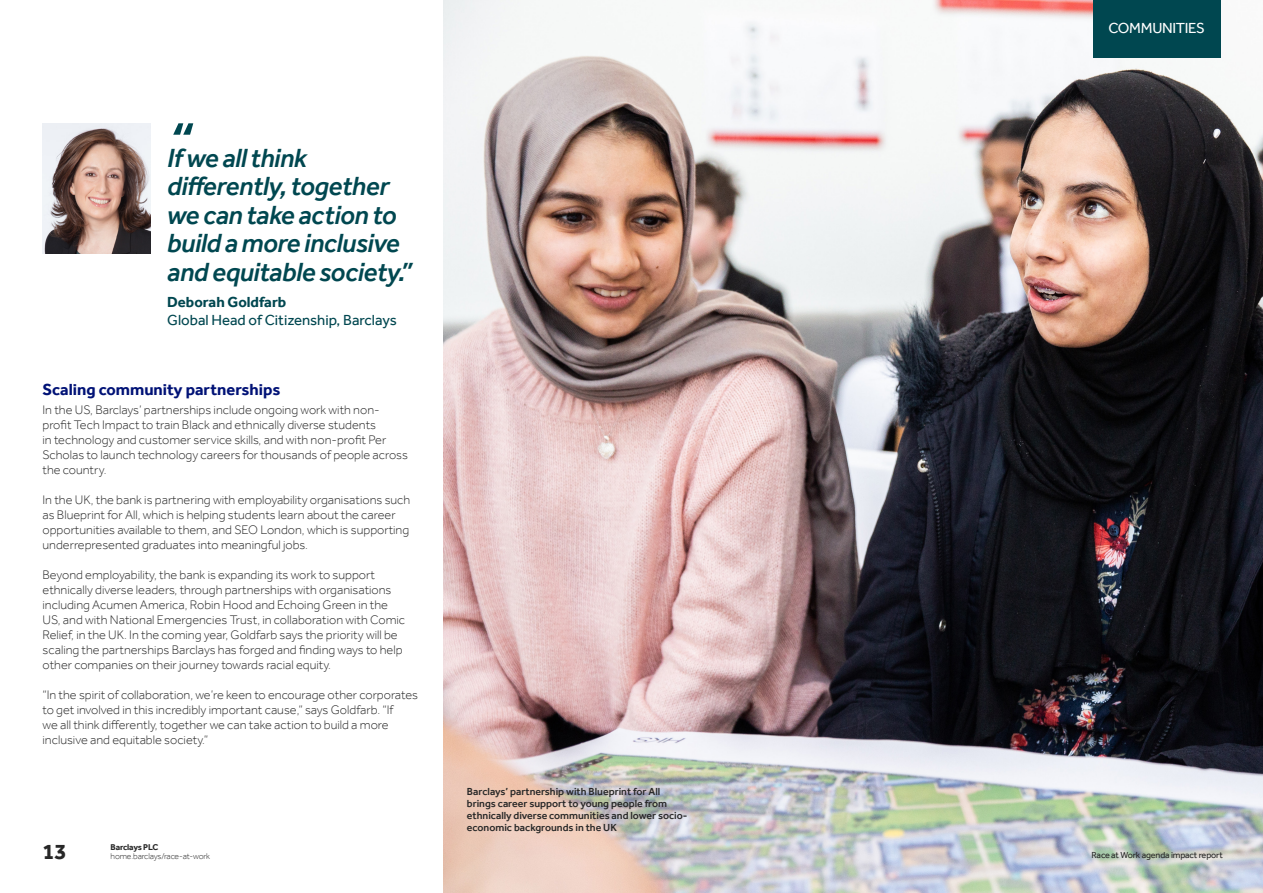
<style>
.page{position:relative;width:1263px;height:893px;background:#fff}
.page>*{position:absolute;margin:0;border:0;box-sizing:border-box;transform-origin:0 0}
.t1{font:italic 500 54px "Effra";color:#004750}
.t2{font:italic 500 27px/28.5px "Effra";letter-spacing:-.015em;color:#004750}
.t3{font:700 22.5px "Effra";color:#272727}
._4__subhead{font:700 16.5px "Effra";color:#001276}
._3__Body_Copy_AC{font:15px "Effra";color:#004750}
._3__Body_Copy_AC-2{font:700 15px "Effra";color:#004750}
._2__Sell{font:15px "Effra";letter-spacing:-.02em;color:#fff}
._3__BODY_COPY{font:300 12.75px/15px "Effra";color:#272727}
._3__BODY_COPY-2{font:500 10.5px/12px "Effra";color:#272727}
.t4{font:9px "Effra";letter-spacing:-.015em;color:#272727}
.t5{font:300 8.7px "Effra";letter-spacing:-.015em;color:#272727}
.t6{font:700 8.7px "Effra";letter-spacing:-.015em;color:#272727}
</style>
<div class="page">
<img style="left:444px;top:0;width:819px;height:893px">
<div style="left:1093px;top:0;width:127px;height:57px;background:#004750"></div>
<img style="left:43px;top:123px;width:107px;height:130px">
<p class="t1" style="left:167px;top:109px;width:25px">“</p>
<p class="t2" style="left:167px;top:143px;width:246px">If we all think differently, together we can take action to build a more inclusive and equitable society.”</p>
<p class="_3__Body_Copy_AC-2" style="left:167px;top:293px;width:121px">Deborah Goldfarb</p>
<p class="_3__Body_Copy_AC" style="left:167px;top:311px;width:231px">Global Head of Citizenship, Barclays</p>
<p class="_4__subhead" style="left:43px;top:380px;width:239px">Scaling community partnerships</p>
<p class="_3__BODY_COPY" style="left:43px;top:402px;width:367px">In the US, Barclays’ partnerships include ongoing work with non&shy;profit Tech Impact to train Black and ethnically diverse students<br>in technology and customer service skills, and with non-profit Per Scholas to launch technology careers for thousands of people across the country.</p>
<p class="_3__BODY_COPY" style="left:43px;top:492px;width:369px">In the UK, the bank is partnering with employability organisations such as Blueprint for All, which is helping students learn about the career opportunities available to them, and SEO London, which is supporting underrepresented graduates into meaningful jobs.</p>
<p class="_3__BODY_COPY" style="left:43px;top:567px;width:364px">Beyond employability, the bank is expanding its work to support ethnically diverse leaders, through partnerships with organisations including Acumen America, Robin Hood and Echoing Green in the US, and with National Emergencies Trust, in collaboration with Comic Relief, in the UK. In the coming year, Goldfarb says the priority will be scaling the partnerships Barclays has forged and finding ways to help other companies on their journey towards racial equity.</p>
<p class="_3__BODY_COPY" style="left:43px;top:687px;width:377px">“In the spirit of collaboration, we’re keen to encourage other corporates to get involved in this incredibly important cause,” says Goldfarb. “If<br>we all think differently, together we can take action to build a more inclusive and equitable society.”</p>
<p class="t6" style="left:111px;top:841px;width:49px">Barclays PLC</p>
<p class="t3" style="left:43px;top:838px;width:26px">13</p>
<p class="t5" style="left:111px;top:850px;width:101px">home.barclays/race-at-work</p>
<p class="_3__BODY_COPY-2" style="left:467px;top:785px;width:222px">Barclays’ partnership with Blueprint for All brings career support to young people from ethnically diverse communities and lower socio&shy;economic backgrounds in the UK</p>
<p class="_2__Sell" style="left:1108px;top:19px;width:98px">COMMUNITIES</p>
<p class="t4" style="left:1092px;top:850px;width:133px">Race at Work agenda impact report</p>
</div>
